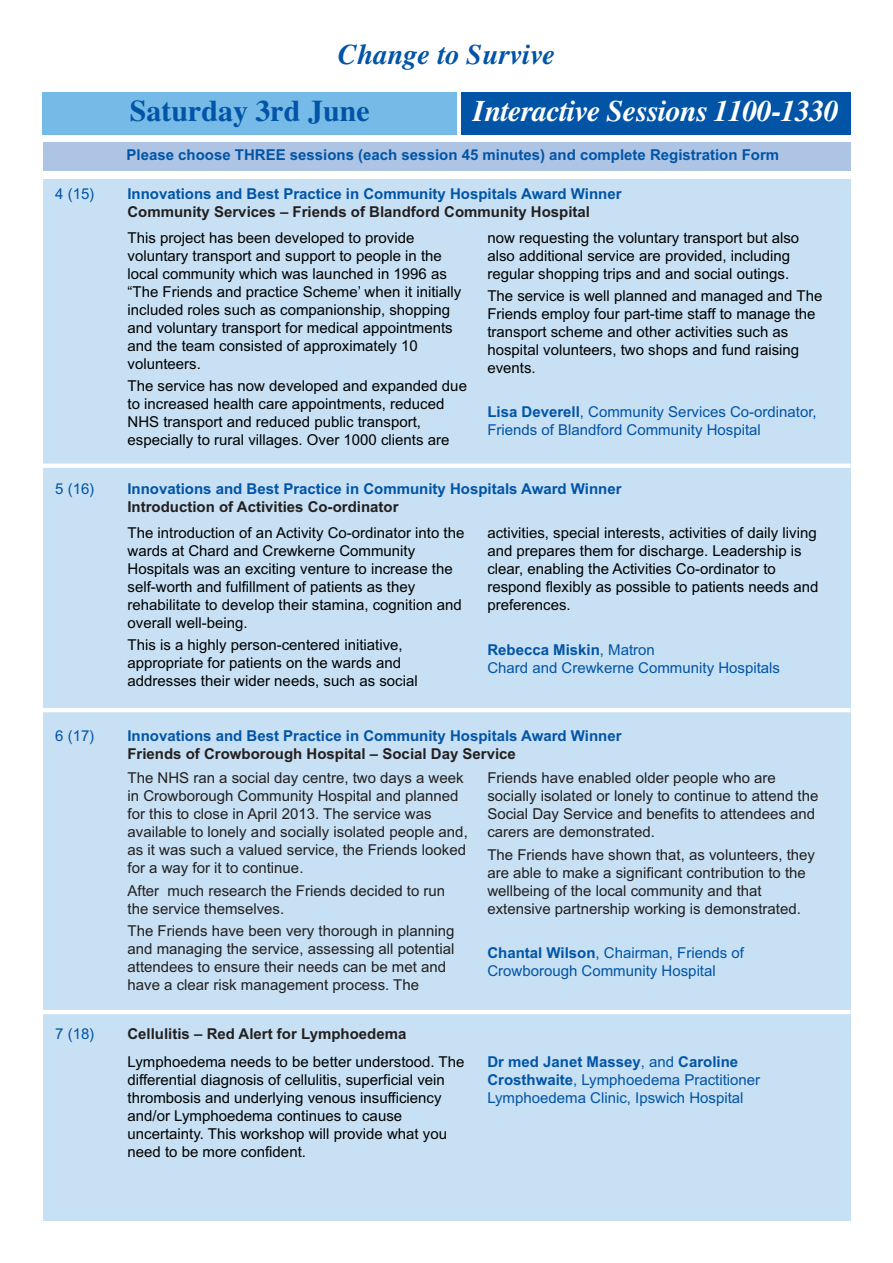
<style>
.page{position:relative;width:893px;height:1263px;background:#fff}
.page>*{position:absolute;margin:0;border:0;box-sizing:border-box;transform-origin:0 0}
.t1{font:italic 700 30px "Times";letter-spacing:-.02em;color:#fff}
.t2{font:700 30px "Times";color:#0154a6}
.t3{font:italic 700 28.5px "Times";color:#0154a6}
.t4{font:15px/18px "Arial";color:#000}
.t5{font:15px/18px "Arial";color:#231f20}
.t6{font:15px/18px "Arial";color:#0154a6}
.t7{font:700 15px "Arial";color:#0154a6}
.t8{font:700 15px "Arial";color:#231f20}
.s1{font-weight:700}
</style>
<div class="page">
<div style="left:43px;top:179px;width:807px;height:1041px;background:#c7e0f3"></div>
<div style="left:461px;top:92px;width:389px;height:43px;background:#0154a6"></div>
<div style="left:43px;top:92px;width:414px;height:43px;background:#76bae7"></div>
<hr style="left:43px;top:464px;width:807px;height:4px;background:#fff">
<hr style="left:43px;top:708px;width:807px;height:4px;background:#fff">
<hr style="left:43px;top:1010px;width:807px;height:4px;background:#fff">
<div style="left:43px;top:142px;width:807px;height:29px;background:#adc4e5"></div>
<h2 class="t3" style="left:338px;top:37px;width:218px">Change to Survive</h2>
<h1 class="t2" style="left:130px;top:93px;width:242px">Saturday 3rd June</h1>
<h1 class="t1" style="left:473px;top:93px;width:367px">Interactive Sessions 1100-1330</h1>
<p class="t7" style="left:126px;top:146px;width:654px">Please choose THREE sessions (each session 45 minutes) and complete Registration Form</p>
<p class="t6" style="left:55px;top:184px;width:41px">4 (15)</p>
<p class="t7" style="left:127px;top:185px;width:496px">Innovations and Best Practice in Community Hospitals Award Winner</p>
<p class="t8" style="left:127px;top:203px;width:464px">Community Services – Friends of Blandford Community Hospital</p>
<p class="t4" style="left:128px;top:228px;width:335px">This project has been developed to provide voluntary transport and support to people in the local community which was launched in 1996 as “The Friends and practice Scheme’ when it initially included roles such as companionship, shopping and voluntary transport for medical appointments and the team consisted of approximately 10 volunteers.</p>
<p class="t4" style="left:128px;top:377px;width:341px">The service has now developed and expanded due to increased health care appointments, reduced NHS transport and reduced public transport, especially to rural villages. Over 1000 clients are</p>
<p class="t4" style="left:487px;top:228px;width:313px">now requesting the voluntary transport but also also additional service are provided, including regular shopping trips and and social outings.</p>
<p class="t4" style="left:487px;top:287px;width:336px">The service is well planned and managed and The Friends employ four part-time staff to manage the transport scheme and other activities such as hospital volunteers, two shops and fund raising events.</p>
<p class="t6" style="left:487px;top:403px;width:331px"><span class="s1">Lisa Deverell</span>, Community Services Co-ordinator,<br>Friends of Blandford Community Hospital</p>
<p class="t6" style="left:55px;top:480px;width:41px">5 (16)</p>
<p class="t7" style="left:127px;top:480px;width:496px">Innovations and Best Practice in Community Hospitals Award Winner</p>
<p class="t8" style="left:127px;top:498px;width:273px">Introduction of Activities Co-ordinator</p>
<p class="t4" style="left:128px;top:524px;width:338px">The introduction of an Activity Co-ordinator into the wards at Chard and Crewkerne Community Hospitals was an exciting venture to increase the self-worth and fulfillment of patients as they rehabilitate to develop their stamina, cognition and overall well-being.</p>
<p class="t4" style="left:128px;top:636px;width:292px">This is a highly person-centered initiative, appropriate for patients on the wards and addresses their wider needs, such as social</p>
<p class="t4" style="left:487px;top:524px;width:333px">activities, special interests, activities of daily living and prepares them for discharge. Leadership is clear, enabling the Activities Co-ordinator to respond flexibly as possible to patients needs and preferences.</p>
<p class="t6" style="left:487px;top:640px;width:294px"><span class="s1">Rebecca Miskin</span>, Matron<br>Chard and Crewkerne Community Hospitals</p>
<p class="t6" style="left:55px;top:727px;width:41px">6 (17)</p>
<p class="t7" style="left:127px;top:727px;width:496px">Innovations and Best Practice in Community Hospitals Award Winner</p>
<p class="t8" style="left:127px;top:745px;width:390px">Friends of Crowborough Hospital – Social Day Service</p>
<p class="t5" style="left:128px;top:769px;width:342px">The NHS ran a social day centre, two days a week in Crowborough Community Hospital and planned for this to close in April 2013. The service was available to lonely and socially isolated people and, as it was such a valued service, the Friends looked for a way for it to continue.</p>
<p class="t5" style="left:128px;top:881px;width:319px">After much research the Friends decided to run the service themselves.</p>
<p class="t5" style="left:128px;top:922px;width:328px">The Friends have been very thorough in planning and managing the service, assessing all potential attendees to ensure their needs can be met and have a clear risk management process. The</p>
<p class="t6" style="left:55px;top:1025px;width:41px">7 (18)</p>
<p class="t8" style="left:127px;top:1025px;width:280px">Cellulitis – Red Alert for Lymphoedema</p>
<p class="t5" style="left:487px;top:769px;width:333px">Friends have enabled older people who are socially isolated or lonely to continue to attend the Social Day Service and benefits to attendees and carers are demonstrated.</p>
<p class="t5" style="left:487px;top:845px;width:329px">The Friends have shown that, as volunteers, they are able to make a significant contribution to the wellbeing of the local community and that extensive partnership working is demonstrated.</p>
<p class="t6" style="left:487px;top:944px;width:258px"><span class="s1">Chantal Wilson</span>, Chairman, Friends of<br>Crowborough Community Hospital</p>
<p class="t4" style="left:128px;top:1052px;width:338px">Lymphoedema needs to be better understood. The differential diagnosis of cellulitis, superficial vein thrombosis and underlying venous insufficiency and/or Lymphoedema continues to cause uncertainty. This workshop will provide what you need to be more confident.</p>
<p class="t6" style="left:487px;top:1052px;width:274px"><span class="s1">Dr med Janet Massey</span>, and <span class="s1">Caroline<br>Crosthwaite</span>, Lymphoedema Practitioner<br>Lymphoedema Clinic, Ipswich Hospital</p>
</div>
